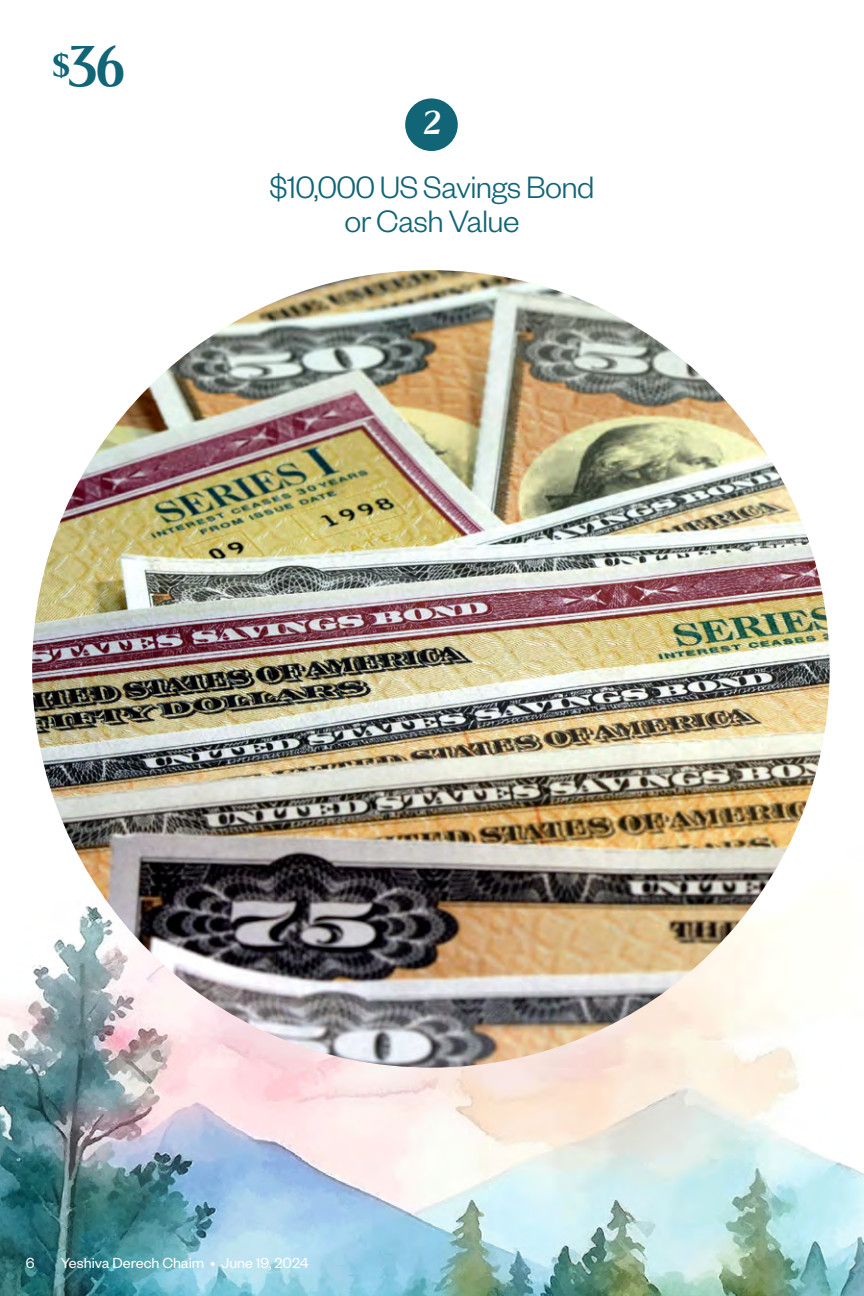
<style>
.page{position:relative;width:864px;height:1296px;background:#fff}
.page>*{position:absolute;margin:0;border:0;box-sizing:border-box;transform-origin:0 0}
.t1{font:700 38px "Kalista Serif";color:#116577}
.t2{font:300 34px/34px "Founders Grotesk";letter-spacing:-.02em;color:#116577;text-align:center}
.t3{font:700 22px "Kalista Serif";color:#fff}
.t4{font:16px "Founders Grotesk";color:#fff}
</style>
<div class="page">
<img style="left:0;top:822px;width:864px;height:474px">
<img style="left:32px;top:270px;width:798px;height:798px;border-radius:399px">
<div style="left:405px;top:98px;width:53px;height:53px;background:#116577;border-radius:50%"></div>
<p class="t1" style="left:52px;top:50px;width:75px"><sup>$</sup>36</p>
<p class="t3" style="left:423px;top:114px;width:20px">2</p>
<p class="t2" style="left:269px;top:169px;width:327px">$10,000 US Savings Bond or Cash Value</p>
<p class="t4" style="left:26px;top:1253px;width:10px">6</p>
<p class="t4" style="left:61px;top:1253px;width:249px">Yeshiva Derech Chaim • June 19, 2024</p>
</div>
